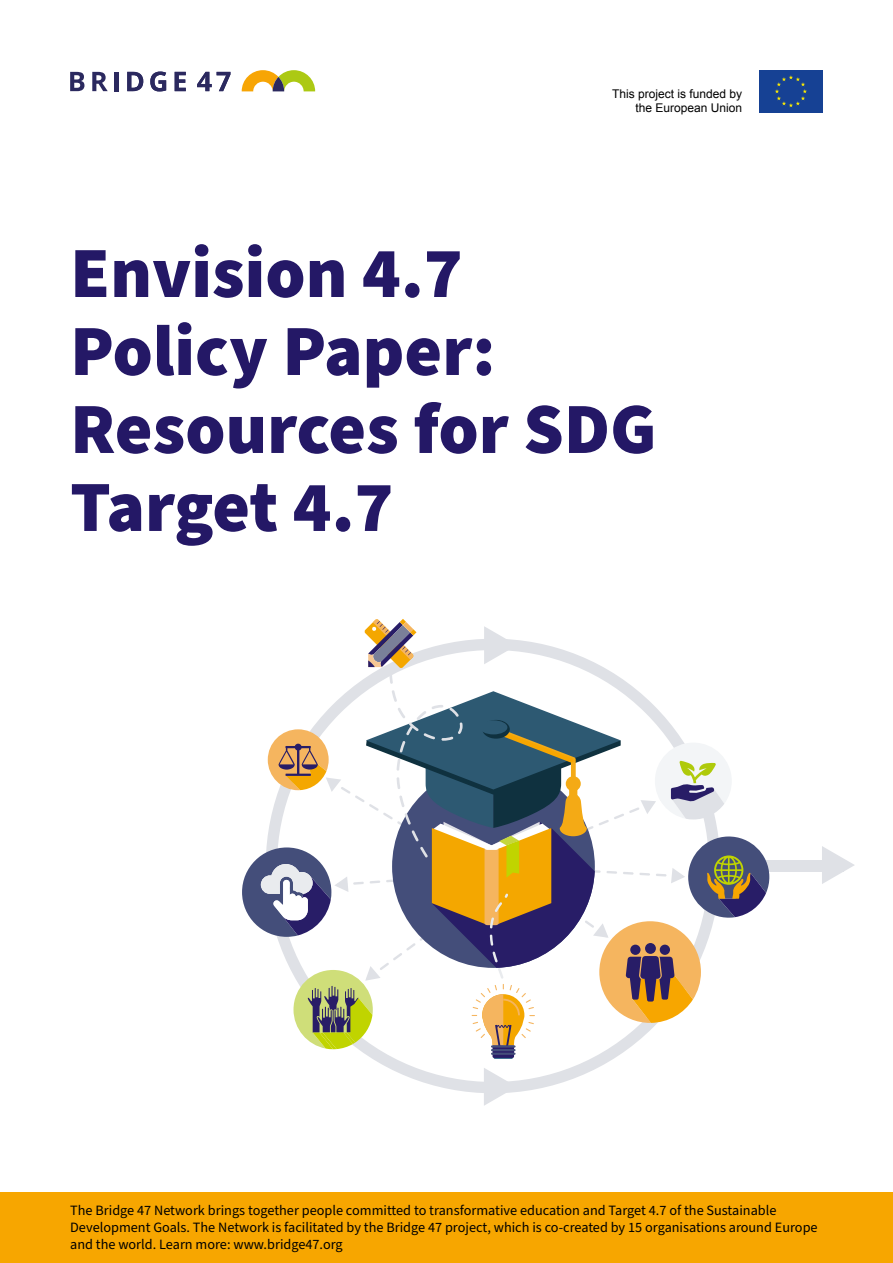
<style>
.page{position:relative;width:893px;height:1263px;background:#fff}
.page>*{position:absolute;margin:0;border:0;box-sizing:border-box;transform-origin:0 0}
.t1{font:900 72px/78px "Source Sans Pro";color:#241866}
.t2{font:14.25px/17.1px "Source Sans Pro";color:#000}
.t3{font:12px/14.4px "Arial";color:#000;text-align:right}
</style>
<div class="page">
<div style="left:0;top:1193px;width:893px;height:70px;background:#f7a600"></div>
<div style="left:759px;top:70px;width:64px;height:43px;background:#164194"></div>
<svg style="left:775px;top:75px;width:32px;height:32px"></svg>
<svg style="left:242px;top:70px;width:73px;height:21px"></svg>
<svg style="left:70px;top:72px;width:14px;height:19px"></svg>
<svg style="left:92px;top:72px;width:16px;height:19px"></svg>
<div style="left:114px;top:72px;width:5px;height:19px;background:#2b295f"></div>
<svg style="left:127px;top:72px;width:16px;height:19px"></svg>
<svg style="left:150px;top:72px;width:16px;height:19px"></svg>
<svg style="left:175px;top:72px;width:11px;height:19px"></svg>
<svg style="left:197px;top:72px;width:33px;height:19px"></svg>
<svg style="left:372px;top:1058px;width:242px;height:35px"></svg>
<svg style="left:822px;top:846px;width:33px;height:38px"></svg>
<svg style="left:484px;top:1068px;width:33px;height:38px"></svg>
<div style="left:713px;top:860px;width:131px;height:11px;background:#dfe1e6"></div>
<hr style="left:494px;top:1056px;width:19px;height:3px;background:#155079">
<svg style="left:242px;top:619px;width:527px;height:439px"></svg>
<p class="t3" style="left:612px;top:87px;width:132px">This project is funded by the European Union</p>
<h1 class="t1" style="left:70px;top:235px;width:588px">Envision 4.7<br>Policy Paper:<br>Resources for SDG<br>Target 4.7</h1>
<p class="t2" style="left:70px;top:1202px;width:749px">The Bridge 47 Network brings together people committed to transformative education and Target 4.7 of the Sustainable<br>Development Goals. The Network is facilitated by the Bridge 47 project, which is co-created by 15 organisations around Europe and the world. Learn more: www.bridge47.org</p>
</div>
